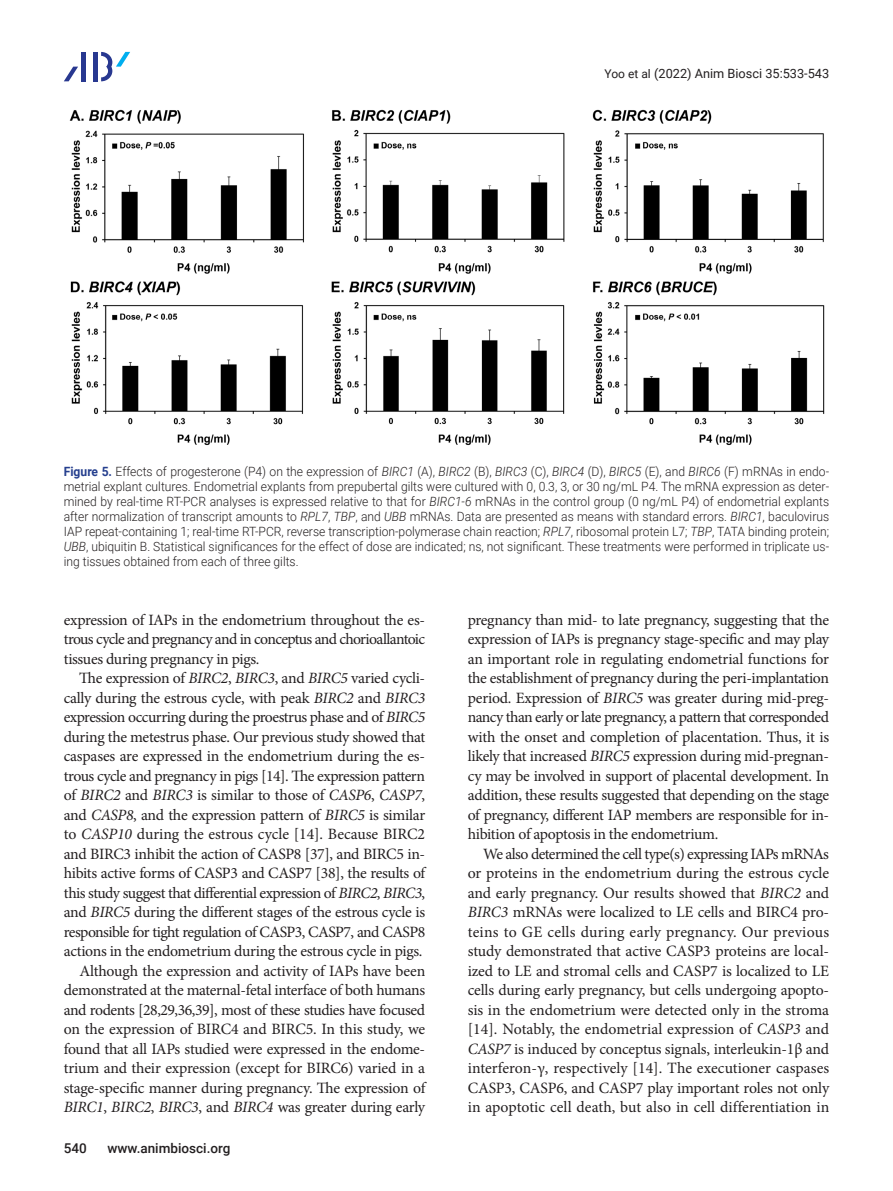
<style>
.page{position:relative;width:893px;height:1191px;background:#fff}
.page>*{position:absolute;margin:0;border:0;box-sizing:border-box;transform-origin:0 0}
.본문{font:15.75px/19.5px "Minion Pro";letter-spacing:-.02em;color:#231f20;text-align:justify}
.t1{font:500 13.5px "Roboto";color:#231f20}
.표_그림__제목{font:300 12.75px/15px "Roboto";color:#231f20;text-align:justify;scale:.95 1}
.t2{font:12.75px "Roboto";color:#231f20}
.s1{font-size:12px}
.s2{font-weight:700;color:#253f8e}
.s3{font-style:italic}
</style>
<div class="page">
<div style="left:93px;top:52px;width:5px;height:29px;background:#283890"></div>
<hr style="left:82px;top:52px;width:4px;height:29px;background:#283890">
<svg style="left:64px;top:67px;width:14px;height:14px"></svg>
<svg style="left:101px;top:52px;width:29px;height:29px"></svg>
<img style="left:69px;top:109px;width:756px;height:337px">
<p class="t2" style="left:605px;top:65px;width:226px"><span class="s1">Yoo et al</span> (2022) Anim Biosci 35:533-543</p>
<p class="표_그림__제목" style="left:64px;top:464px;width:807px"><span class="s2">Figure 5.</span> Effects of progesterone (P4) on the expression of <span class="s3">BIRC1</span> (A), <span class="s3">BIRC2</span> (B), <span class="s3">BIRC3</span> (C), <span class="s3">BIRC4</span> (D), <span class="s3">BIRC5</span> (E), and <span class="s3">BIRC6</span> (F) mRNAs in endo&shy;metrial explant cultures. Endometrial explants from prepubertal gilts were cultured with 0, 0.3, 3, or 30 ng/mL P4. The mRNA expression as deter&shy;mined by real-time RT-PCR analyses is expressed relative to that for <span class="s3">BIRC1-6</span> mRNAs in the control group (0 ng/mL P4) of endometrial explants after normalization of transcript amounts to <span class="s3">RPL7</span>, <span class="s3">TBP</span>, and <span class="s3">UBB</span> mRNAs. Data are presented as means with standard errors. <span class="s3">BIRC1</span>, baculovirus IAP repeat-containing 1; real-time RT-PCR, reverse transcription-polymerase chain reaction; <span class="s3">RPL7</span>, ribosomal protein L7; <span class="s3">TBP</span>, TATA binding protein; <span class="s3">UBB</span>, ubiquitin B. Statistical significances for the effect of dose are indicated; ns, not significant. These treatments were performed in triplicate us&shy;ing tissues obtained from each of three gilts.</p>
<p class="본문" style="left:64px;top:610px;width:363px">expression of IAPs in the endometrium throughout the es&shy;trous cycle and pregnancy and in conceptus and chorioallantoic tissues during pregnancy in pigs.</p>
<p class="본문" style="left:64px;top:668px;width:363px;text-indent:15px">The expression of <span class="s3">BIRC2</span>, <span class="s3">BIRC3</span>, and <span class="s3">BIRC5</span> varied cycli&shy;cally during the estrous cycle, with peak <span class="s3">BIRC2</span> and <span class="s3">BIRC3 </span>expression occurring during the proestrus phase and of <span class="s3">BIRC5 </span>during the metestrus phase. Our previous study showed that caspases are expressed in the endometrium during the es&shy;trous cycle and pregnancy in pigs [14]. The expression pattern of <span class="s3">BIRC2</span> and <span class="s3">BIRC3</span> is similar to those of <span class="s3">CASP6</span>, <span class="s3">CASP7</span>, and <span class="s3">CASP8</span>, and the expression pattern of <span class="s3">BIRC5</span> is similar to <span class="s3">CASP10</span> during the estrous cycle [14]. Because BIRC2 and BIRC3 inhibit the action of CASP8 [37], and BIRC5 in&shy;hibits active forms of CASP3 and CASP7 [38], the results of this study suggest that differential expression of <span class="s3">BIRC2</span>, <span class="s3">BIRC3</span>, and <span class="s3">BIRC5</span> during the different stages of the estrous cycle is responsible for tight regulation of CASP3, CASP7, and CASP8 actions in the endometrium during the estrous cycle in pigs.</p>
<p class="본문" style="left:64px;top:961px;width:363px;text-indent:16px">Although the expression and activity of IAPs have been demonstrated at the maternal-fetal interface of both humans and rodents [28,29,36,39], most of these studies have focused on the expression of BIRC4 and BIRC5. In this study, we found that all IAPs studied were expressed in the endome&shy;trium and their expression (except for BIRC6) varied in a stage-specific manner during pregnancy. The expression of <span class="s3">BIRC1</span>, <span class="s3">BIRC2</span>, <span class="s3">BIRC3</span>, and <span class="s3">BIRC4</span> was greater during early</p>
<p class="t1" style="left:64px;top:1138px;width:25px">540</p>
<p class="t1" style="left:107px;top:1138px;width:125px">www.animbiosci.org</p>
<p class="본문" style="left:468px;top:610px;width:363px">pregnancy than mid- to late pregnancy, suggesting that the expression of IAPs is pregnancy stage-specific and may play an important role in regulating endometrial functions for the establishment of pregnancy during the peri-implantation period. Expression of <span class="s3">BIRC5</span> was greater during mid-preg&shy;nancy than early or late pregnancy, a pattern that corresponded with the onset and completion of placentation. Thus, it is likely that increased <span class="s3">BIRC5</span> expression during mid-pregnan&shy;cy may be involved in support of placental development. In addition, these results suggested that depending on the stage of pregnancy, different IAP members are responsible for in&shy;hibition of apoptosis in the endometrium.</p>
<p class="본문" style="left:468px;top:844px;width:363px;text-indent:15px">We also determined the cell type(s) expressing IAPs mRNAs or proteins in the endometrium during the estrous cycle and early pregnancy. Our results showed that <span class="s3">BIRC2</span> and <span class="s3">BIRC3</span> mRNAs were localized to LE cells and BIRC4 pro&shy;teins to GE cells during early pregnancy. Our previous study demonstrated that active CASP3 proteins are local&shy;ized to LE and stromal cells and CASP7 is localized to LE cells during early pregnancy, but cells undergoing apopto&shy;sis in the endometrium were detected only in the stroma [14]. Notably, the endometrial expression of <span class="s3">CASP3</span> and <span class="s3">CASP7</span> is induced by conceptus signals, interleukin-1β and interferon-γ, respectively [14]. The executioner caspases CASP3, CASP6, and CASP7 play important roles not only in apoptotic cell death, but also in cell differentiation in</p>
</div>
